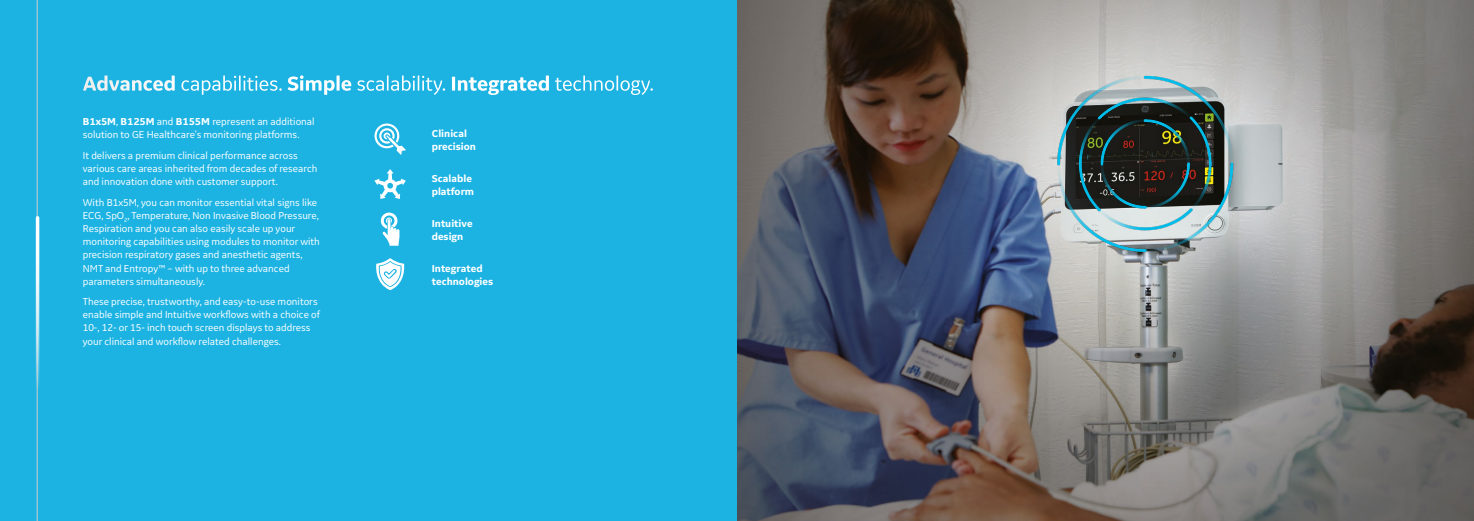
<style>
.page{position:relative;width:1474px;height:521px;background:#fff}
.page>*{position:absolute;margin:0;border:0;box-sizing:border-box;transform-origin:0 0}
.t1{font:21px "GE Inspira Sans";letter-spacing:-.01em;color:#fff}
.t2{font:10.5px/13.1px "GE Inspira Sans";color:#fff}
.t3{font:700 10.5px/13.1px "GE Inspira Sans";color:#fff}
.s1{font-weight:700}
</style>
<div class="page">
<div style="left:0;top:0;width:738px;height:521px;background:#1cb3e3"></div>
<hr style="left:37px;top:0;width:1px;height:521px;background:#cecdcd">
<svg style="left:374px;top:123px;width:32px;height:32px"></svg>
<svg style="left:374px;top:169px;width:32px;height:30px"></svg>
<svg style="left:380px;top:212px;width:19px;height:34px"></svg>
<svg style="left:376px;top:258px;width:28px;height:32px"></svg>
<img style="left:737px;top:0;width:736px;height:521px">
<img style="left:972px;top:0;width:314px;height:336px">
<hr style="left:36px;top:218px;width:3px;height:170px;background:#fff">
<h1 class="t1" style="left:83px;top:71px;width:572px"><span class="s1">Advanced</span> capabilities. <span class="s1">Simple</span> scalability. <span class="s1">Integrated</span> technology.</h1>
<p class="t2" style="left:83px;top:115px;width:233px"><span class="s1">B1x5M</span>, <span class="s1">B125M</span> and <span class="s1">B155M</span> represent an additional solution to GE Healthcare’s monitoring platforms.</p>
<p class="t2" style="left:83px;top:149px;width:236px">It delivers a premium clinical performance across various care areas inherited from decades of research and innovation done with customer support.</p>
<p class="t2" style="left:83px;top:195px;width:239px">With B1x5M, you can monitor essential vital signs like ECG, SpO<sub>2</sub>, Temperature, Non Invasive Blood Pressure, Respiration and you can also easily scale up your monitoring capabilities using modules to monitor with precision respiratory gases and anesthetic agents, NMT and Entropy™ – with up to three advanced parameters simultaneously.</p>
<p class="t2" style="left:83px;top:295px;width:239px">These precise, trustworthy, and easy-to-use monitors enable simple and Intuitive workflows with a choice of 10-, 12- or 15- inch touch screen displays to address your clinical and workflow related challenges.</p>
<p class="t3" style="left:432px;top:126px;width:46px">Clinical precision</p>
<p class="t3" style="left:432px;top:171px;width:44px">Scalable platform</p>
<p class="t3" style="left:432px;top:216px;width:42px">Intuitive design</p>
<p class="t3" style="left:432px;top:261px;width:63px">Integrated technologies</p>
</div>
